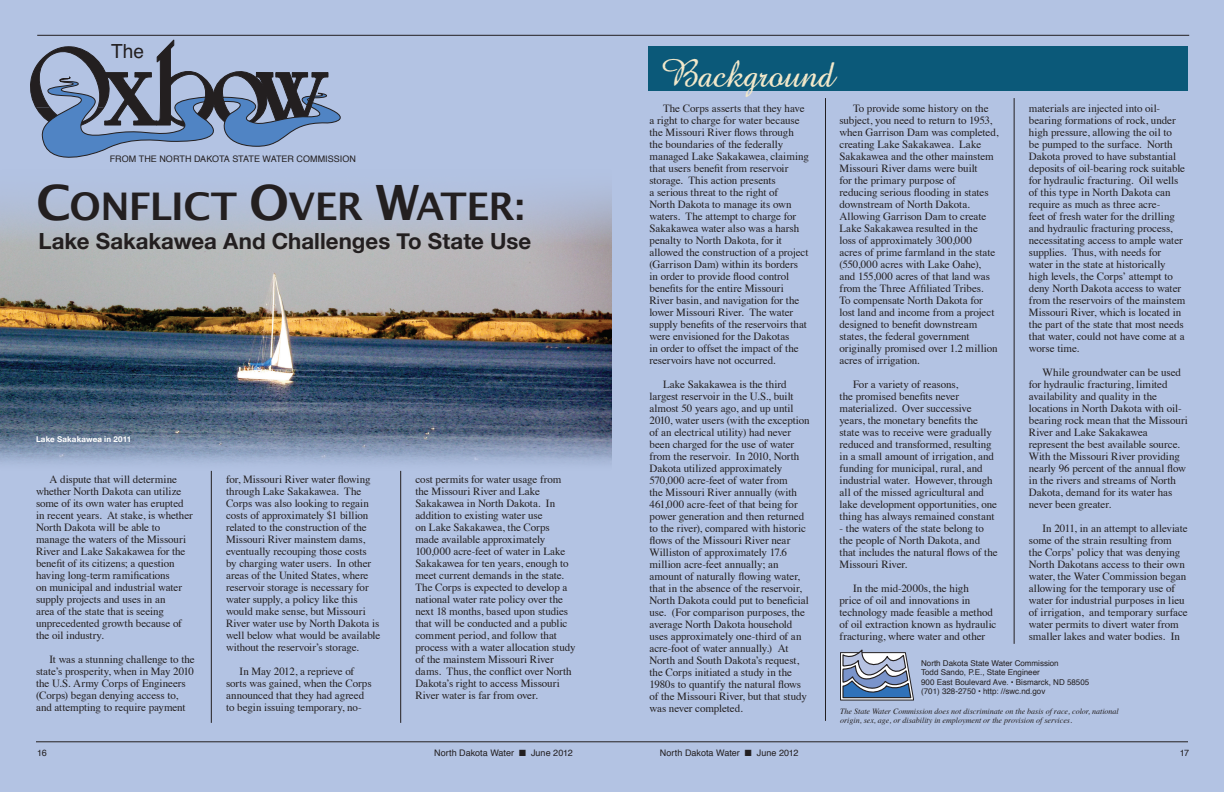
<style>
.page{position:relative;width:1224px;height:792px;background:#b3c3e3}
.page>*{position:absolute;margin:0;border:0;box-sizing:border-box;transform-origin:0 0}
.t1{font:600 38.1px "Lucida Sans";letter-spacing:-.02em;color:#231f20}
.t2{font:25px "Abbeyline";color:#f2e8ca}
.t3{font:700 22.2px "Helvetica Neue";color:#231f20}
.t4{font:19.4px "Helvetica";color:#231f20}
.Body_Text{font:11px/12px "Times";letter-spacing:-.005em;color:#231f20}
.t5{font:9px "Helvetica";color:#231f20}
.t6{font:italic 8px/9px "Times";color:#231f20}
.t7{font:8px "Helvetica";color:#231f20}
.Photo_Caption{font:700 8px "Helvetica Neue";letter-spacing:.02em;color:#fff}
.s1{font-size:48.7px}
</style>
<div class="page">
<hr style="left:211px;top:471px;width:1px;height:252px;background:#231f20">
<hr style="left:400px;top:471px;width:1px;height:252px;background:#231f20">
<hr style="left:1014px;top:98px;width:1px;height:546px;background:#231f20">
<hr style="left:825px;top:98px;width:1px;height:623px;background:#231f20">
<hr style="left:36px;top:741px;width:1152px;height:1px;background:#231f20">
<hr style="left:37px;top:35px;width:1152px;height:1px;background:#231f20">
<svg style="left:30px;top:40px;width:311px;height:118px"></svg>
<svg style="left:840px;top:650px;width:74px;height:50px"></svg>
<img style="left:0;top:192px;width:612px;height:281px">
<div style="left:648px;top:46px;width:540px;height:45px;background:#0b5979"></div>
<p class="t4" style="left:111px;top:36px;width:34px">The</p>
<p class="t5" style="left:110px;top:152px;width:248px">FROM THE NORTH DAKOTA STATE WATER COMMISSION</p>
<p class="t1" style="left:36px;top:185px;width:490px"><span class="s1">C</span>ONFLICT <span class="s1">O</span>VER <span class="s1">W</span>ATER:</p>
<p class="t3" style="left:38px;top:221px;width:494px">Lake Sakakawea And Challenges To State Use</p>
<p class="Photo_Caption" style="left:36px;top:432px;width:97px">Lake Sakakawea in 2011</p>
<p class="Body_Text" style="left:36px;top:473px;width:158px;text-indent:14px">A dispute that will determine whether North Dakota can utilize some of its own water has erupted in recent years. At stake, is whether<br>North Dakota will be able to manage the waters of the Missouri<br>River and Lake Sakakawea for the benefit of its citizens; a question having long-term ramifications<br>on municipal and industrial water supply projects and uses in an<br>area of the state that is seeing unprecedented growth because of the oil industry.</p>
<p class="Body_Text" style="left:36px;top:653px;width:160px;text-indent:14px">It was a stunning challenge to the state’s prosperity, when in May 2010 the U.S. Army Corps of Engineers (Corps) began denying access to, and attempting to require payment</p>
<p class="Body_Text" style="left:226px;top:473px;width:156px">for, Missouri River water flowing through Lake Sakakawea. The<br>Corps was also looking to regain costs of approximately $1 billion related to the construction of the<br>Missouri River mainstem dams, eventually recouping those costs<br>by charging water users. In other areas of the United States, where reservoir storage is necessary for water supply, a policy like this would make sense, but Missouri<br>River water use by North Dakota is well below what would be available without the reservoir’s storage.</p>
<p class="Body_Text" style="left:226px;top:665px;width:147px;text-indent:14px">In May 2012, a reprieve of sorts was gained, when the Corps announced that they had agreed to begin issuing temporary, no-</p>
<p class="Body_Text" style="left:415px;top:473px;width:162px">cost permits for water usage from the Missouri River and Lake<br>Sakakawea in North Dakota. In addition to existing water use<br>on Lake Sakakawea, the Corps made available approximately<br>100,000 acre-feet of water in Lake<br>Sakakawea for ten years, enough to meet current demands in the state.<br>The Corps is expected to develop a national water rate policy over the next 18 months, based upon studies that will be conducted and a public comment period, and follow that process with a water allocation study of the mainstem Missouri River dams. Thus, the conflict over North<br>Dakota’s right to access Missouri<br>River water is far from over.</p>
<p class="t2" style="left:662px;top:64px;width:173px">Background</p>
<p class="Body_Text" style="left:649px;top:101px;width:161px;text-indent:14px">The Corps asserts that they have a right to charge for water because the Missouri River flows through the boundaries of the federally managed Lake Sakakawea, claiming that users benefit from reservoir storage. This action presents<br>a serious threat to the right of<br>North Dakota to manage its own waters. The attempt to charge for Sakakawea water also was a harsh penalty to North Dakota, for it allowed the construction of a project (Garrison Dam) within its borders in order to provide flood control benefits for the entire Missouri River basin, and navigation for the lower Missouri River. The water supply benefits of the reservoirs that were envisioned for the Dakotas<br>in order to offset the impact of the reservoirs have not occurred.</p>
<p class="Body_Text" style="left:649px;top:377px;width:162px;text-indent:14px">Lake Sakakawea is the third largest reservoir in the U.S., built almost 50 years ago, and up until 2010, water users (with the exception of an electrical utility) had never been charged for the use of water from the reservoir. In 2010, North Dakota utilized approximately 570,000 acre-feet of water from<br>the Missouri River annually (with 461,000 acre-feet of that being for power generation and then returned to the river), compared with historic flows of the Missouri River near Williston of approximately 17.6 million acre-feet annually; an amount of naturally flowing water, that in the absence of the reservoir, North Dakota could put to beneficial use. (For comparison purposes, the average North Dakota household uses approximately one-third of an acre-foot of water annually.) At North and South Dakota’s request, the Corps initiated a study in the 1980s to quantify the natural flows of the Missouri River, but that study was never completed.</p>
<p class="Body_Text" style="left:840px;top:101px;width:160px;text-indent:14px">To provide some history on the subject, you need to return to 1953, when Garrison Dam was completed, creating Lake Sakakawea. Lake<br>Sakakawea and the other mainstem<br>Missouri River dams were built<br>for the primary purpose of<br>reducing serious flooding in states downstream of North Dakota.<br>Allowing Garrison Dam to create<br>Lake Sakakawea resulted in the<br>loss of approximately 300,000<br>acres of prime farmland in the state (550,000 acres with Lake Oahe), and 155,000 acres of that land was from the Three Affiliated Tribes.<br>To compensate North Dakota for lost land and income from a project designed to benefit downstream states, the federal government originally promised over 1.2 million acres of irrigation.</p>
<p class="Body_Text" style="left:840px;top:377px;width:159px;text-indent:14px">For a variety of reasons,<br>the promised benefits never materialized. Over successive years, the monetary benefits the state was to receive were gradually reduced and transformed, resulting in a small amount of irrigation, and funding for municipal, rural, and industrial water. However, through all of the missed agricultural and lake development opportunities, one thing has always remained constant</p>
<p class="Body_Text" style="left:840px;top:521px;width:160px">- the waters of the state belong to the people of North Dakota, and that includes the natural flows of the<br>Missouri River.</p>
<p class="Body_Text" style="left:840px;top:581px;width:158px;text-indent:14px">In the mid-2000s, the high<br>price of oil and innovations in technology made feasible a method of oil extraction known as hydraulic fracturing, where water and other</p>
<p class="Body_Text" style="left:1029px;top:101px;width:158px">materials are injected into oil&shy;bearing formations of rock, under high pressure, allowing the oil to<br>be pumped to the surface. North Dakota proved to have substantial deposits of oil-bearing rock suitable for hydraulic fracturing. Oil wells of this type in North Dakota can require as much as three acre-<br>feet of fresh water for the drilling and hydraulic fracturing process, necessitating access to ample water supplies. Thus, with needs for water in the state at historically high levels, the Corps’ attempt to deny North Dakota access to water from the reservoirs of the mainstem Missouri River, which is located in the part of the state that most needs that water, could not have come at a worse time.</p>
<p class="Body_Text" style="left:1029px;top:365px;width:161px;text-indent:14px">While groundwater can be used for hydraulic fracturing, limited availability and quality in the locations in North Dakota with oil&shy;bearing rock mean that the Missouri<br>River and Lake Sakakawea represent the best available source.<br>With the Missouri River providing nearly 96 percent of the annual flow in the rivers and streams of North<br>Dakota, demand for its water has never been greater.</p>
<p class="Body_Text" style="left:1029px;top:521px;width:160px;text-indent:14px">In 2011, in an attempt to alleviate some of the strain resulting from the Corps’ policy that was denying North Dakotans access to their own water, the Water Commission began allowing for the temporary use of water for industrial purposes in lieu of irrigation, and temporary surface water permits to divert water from smaller lakes and water bodies. In</p>
<p class="t7" style="left:921px;top:657px;width:139px">North Dakota State Water Commission</p>
<p class="t7" style="left:921px;top:666px;width:120px">Todd Sando, P.E., State Engineer</p>
<p class="t7" style="left:921px;top:676px;width:170px">900 East Boulevard Ave. • Bismarck, ND 58505</p>
<p class="t7" style="left:921px;top:685px;width:126px">(701) 328-2750 • http: //swc.nd.gov</p>
<p class="t6" style="left:840px;top:706px;width:280px">The State Water Commission does not discriminate on the basis of race, color, national origin, sex, age, or disability in employment or the provision of services.</p>
<p class="t5" style="left:37px;top:746px;width:11px">16</p>
<p class="t5" style="left:434px;top:746px;width:140px">North Dakota Water ■ June 2012</p>
<p class="t5" style="left:660px;top:746px;width:140px">North Dakota Water ■ June 2012</p>
<p class="t5" style="left:1180px;top:746px;width:11px">17</p>
</div>
